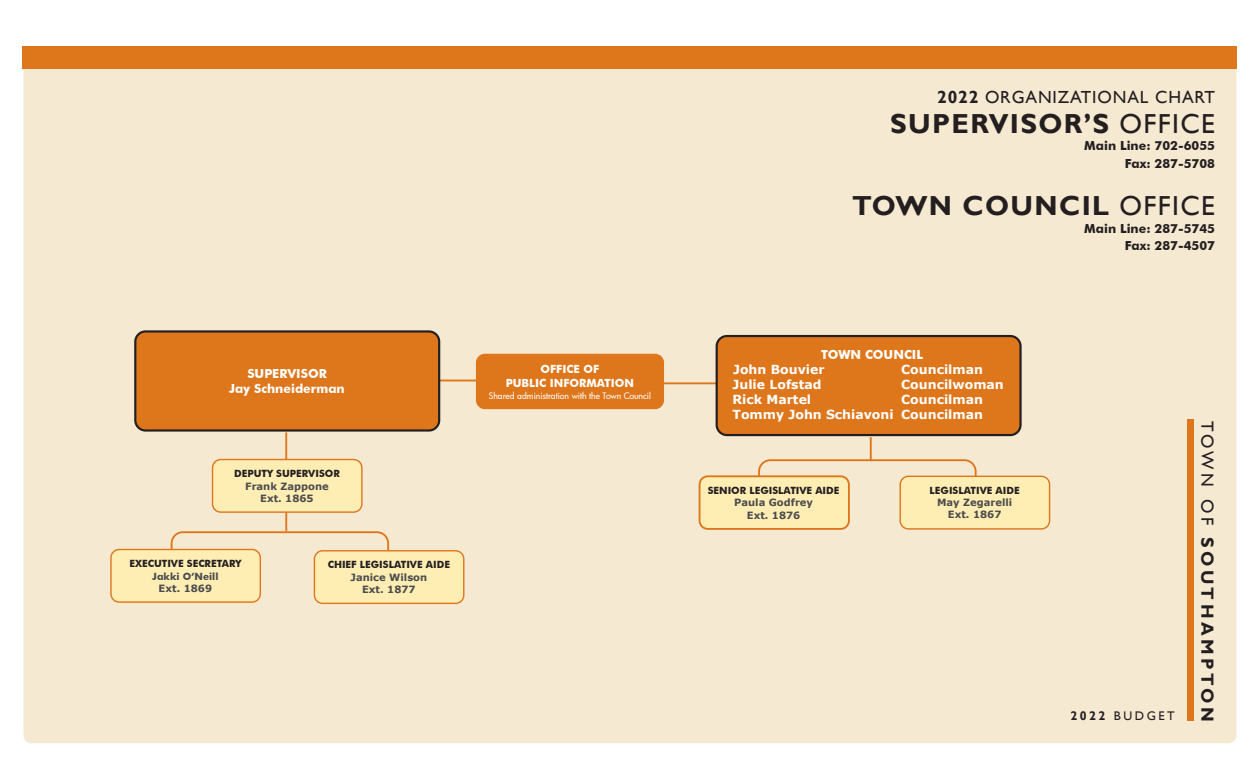
<style>
.page{position:relative;width:1260px;height:765px;background:#fff}
.page>*{position:absolute;margin:0;border:0;box-sizing:border-box;transform-origin:0 0}
.t1{font:700 27.5px "Gill Sans";letter-spacing:.05em;color:#231f20}
.t2{font:17.5px "Gill Sans";letter-spacing:.05em;color:#231f20}
.t3{font:700 17.5px "Gill Sans";letter-spacing:.2em;color:#231f20}
.t4{font:700 12.5px/15px "Verdana";color:#fff;text-align:right}
.t5{font:700 12.5px/17.5px "Futura BT";color:#231f20;text-align:right}
.t6{font:700 12.5px "Futura BT";color:#fff}
.t7{font:12.5px "Gill Sans";letter-spacing:.2em;color:#231f20}
.t8{font:700 11.25px/13.8px "Futura BT";color:#fff;text-align:center}
.t9{font:700 10px "Futura BT";color:#231f20}
.t10{font:700 10px "Verdana";color:#4b4c4d}
.t11{font:700 10px "Futura BT";color:#4b4c4d}
.t12{font:500 8.75px "Futura";letter-spacing:-.005em;color:#fff}
.s1{font-weight:700}
.s2{font-weight:400}
</style>
<div class="page">
<div style="left:23px;top:57px;width:1214px;height:686px;background:#f6e9d1;border-radius:8px"></div>
<div style="left:22px;top:46px;width:1215px;height:22px;background:#de761b"></div>
<hr style="left:285px;top:432px;width:2px;height:99px;background:#de761b">
<div style="left:1187px;top:419px;width:7px;height:302px;background:#de761b"></div>
<hr style="left:404px;top:380px;width:173px;height:1px;background:#de761b">
<div style="left:213px;top:460px;width:149px;height:52px;background:#ffeeb4;border-radius:8px"></div>
<div style="left:212px;top:459px;width:151px;height:54px;border:1px solid #de761b;border-radius:8px"></div>
<svg style="left:758px;top:458px;width:220px;height:56px"></svg>
<hr style="left:870px;top:437px;width:2px;height:24px;background:#de761b">
<hr style="left:582px;top:382px;width:173px;height:2px;background:#de761b">
<div style="left:717px;top:336px;width:304px;height:99px;background:#de761b;border-radius:10px"></div>
<div style="left:716px;top:335px;width:306px;height:101px;border:2px solid #231f20;border-radius:10px"></div>
<div style="left:900px;top:476px;width:150px;height:53px;background:#ffeeb4;border-radius:8px"></div>
<div style="left:900px;top:476px;width:150px;height:54px;border:1px solid #de761b;border-radius:8px"></div>
<div style="left:700px;top:476px;width:149px;height:53px;background:#ffeeb4;border-radius:8px"></div>
<div style="left:699px;top:475px;width:151px;height:55px;border:2px solid #de761b;border-radius:8px"></div>
<div style="left:477px;top:354px;width:186px;height:54px;background:#de761b;border-radius:8px"></div>
<div style="left:476px;top:354px;width:188px;height:55px;border:1px solid #de761b;border-radius:8px"></div>
<svg style="left:170px;top:530px;width:220px;height:56px"></svg>
<div style="left:314px;top:551px;width:150px;height:52px;background:#ffeeb4;border-radius:8px"></div>
<div style="left:314px;top:550px;width:150px;height:54px;border:1px solid #de761b;border-radius:8px"></div>
<div style="left:111px;top:550px;width:149px;height:52px;background:#ffeeb4;border-radius:8px"></div>
<div style="left:110px;top:549px;width:151px;height:54px;border:1px solid #de761b;border-radius:8px"></div>
<div style="left:135px;top:331px;width:304px;height:100px;background:#de761b;border-radius:10px"></div>
<div style="left:134px;top:330px;width:306px;height:102px;border:2px solid #231f20;border-radius:10px"></div>
<p class="t6" style="left:247px;top:366px;width:81px">SUPERVISOR</p>
<p class="t6" style="left:229px;top:381px;width:117px">Jay Schneiderman</p>
<p class="t9" style="left:234px;top:467px;width:107px">DEPUTY SUPERVISOR</p>
<p class="t10" style="left:245px;top:479px;width:85px">Frank Zappone</p>
<p class="t10" style="left:260px;top:491px;width:55px">Ext. 1865</p>
<p class="t9" style="left:129px;top:557px;width:114px">EXECUTIVE SECRETARY</p>
<p class="t11" style="left:152px;top:570px;width:68px">Jakki O’Neill</p>
<p class="t10" style="left:159px;top:581px;width:55px">Ext. 1869</p>
<p class="t9" style="left:328px;top:559px;width:124px">CHIEF LEGISLATIVE AIDE</p>
<p class="t10" style="left:351px;top:570px;width:78px">Janice Wilson</p>
<p class="t10" style="left:362px;top:583px;width:55px">Ext. 1877</p>
<p class="t8" style="left:506px;top:362px;width:130px">OFFICE OF<br>PUBLIC INFORMATION</p>
<p class="t12" style="left:489px;top:390px;width:164px">Shared administration with the Town Council</p>
<p class="t2" style="left:937px;top:87px;width:279px"><span class="s1">2022</span> ORGANIZATIONAL CHART</p>
<p class="t1" style="left:890px;top:107px;width:326px">SUPERVISOR’S <span class="s2">OFFICE</span></p>
<p class="t5" style="left:1084px;top:137px;width:132px">Main Line: 702-6055<br>Fax: 287-5708</p>
<p class="t1" style="left:852px;top:189px;width:364px">TOWN COUNCIL <span class="s2">OFFICE</span></p>
<p class="t5" style="left:1084px;top:219px;width:132px">Main Line: 287-5745<br>Fax: 287-4507</p>
<p class="t6" style="left:821px;top:347px;width:104px">TOWN COUNCIL</p>
<p class="t4" style="left:733px;top:362px;width:93px">John Bouvier</p>
<p class="t4" style="left:901px;top:362px;width:83px">Councilman</p>
<p class="t4" style="left:733px;top:377px;width:90px">Julie Lofstad</p>
<p class="t4" style="left:901px;top:377px;width:104px">Councilwoman</p>
<p class="t4" style="left:733px;top:392px;width:80px">Rick Martel</p>
<p class="t4" style="left:733px;top:392px;width:252px">Councilman<br>Tommy John Schiavoni Councilman</p>
<p class="t9" style="left:708px;top:484px;width:133px">SENIOR LEGISLATIVE AIDE</p>
<p class="t10" style="left:734px;top:496px;width:80px">Paula Godfrey</p>
<p class="t10" style="left:747px;top:508px;width:55px">Ext. 1876</p>
<p class="t9" style="left:930px;top:485px;width:92px">LEGISLATIVE AIDE</p>
<p class="t10" style="left:937px;top:496px;width:77px">May Zegarelli</p>
<p class="t10" style="left:948px;top:508px;width:55px">Ext. 1867</p>
<p class="t7" style="left:1070px;top:708px;width:106px"><span class="s1">2022</span> BUDGET</p>
<h2 class="t3" style="left:1218px;top:421px;width:301px;rotate:90deg"><span class="s2">TOWN OF</span> SOUTHAMPTON</h2>
</div>
